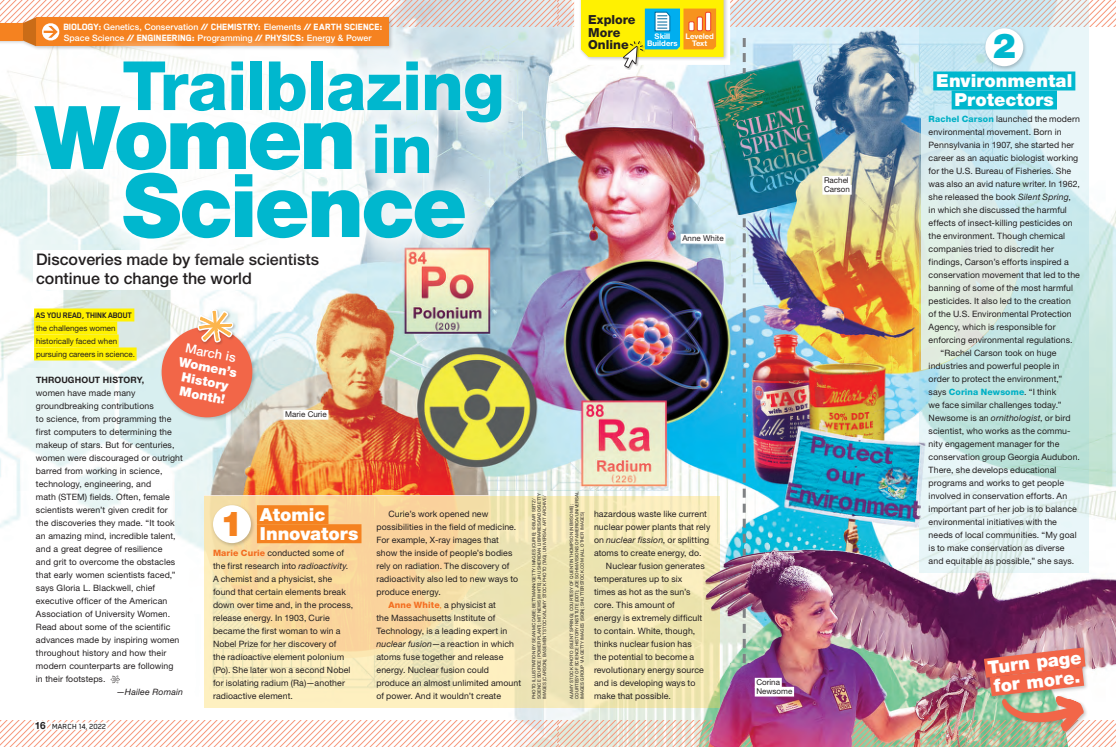
<style>
.page{position:relative;width:1116px;height:747px;background:#fff}
.page>*{position:absolute;margin:0;border:0;box-sizing:border-box;transform-origin:0 0}
.HED{font:900 88px "Helvetica Neue LT Std";letter-spacing:-.035em;color:#00b7ce}
.HED-2{font:800 68px "Helvetica Neue LT Std";letter-spacing:-.015em;color:#00b7ce}
.CALLOUT{font:900 34.5px "Helvetica Neue LT Std";color:#f58220}
.CALLOUT-2{font:900 34.5px "Helvetica Neue LT Std";color:#00b7ce}
.HED-3{font:900 18px "Helvetica Neue LT Std";color:#fff}
.DEK{font:500 16px "Helvetica Neue LT Std";color:#231f20}
.CALLOUT-3{font:900 12.8px "Helvetica Neue LT Std";color:#fff}
.CALLOUT-4{font:500 12.8px "Helvetica Neue LT Std";color:#fff}
.CALLOUT_LedeIn{font:800 12.5px/12.5px "Helvetica Neue LT Std";color:#231f20}
.TEXT_sans_med{font:800 10.5px "Blender";letter-spacing:-.02em;color:#fff}
.EssentialQuestion{font:700 9.2px "Blender";letter-spacing:-.04em;color:#231f20}
.TEXT_sans_book{font:8.8px/13px "Helvetica Neue LT Std";letter-spacing:.01em;color:#231f20}
.TEXT_sans_med-2{font:500 8.8px "Helvetica Neue LT Std";letter-spacing:.005em;color:#fff}
.TEXT_sans_book-2{font:italic 8.8px "Helvetica Neue LT Std";letter-spacing:.015em;color:#231f20}
.t1{font:500 8.5px "Blender";color:#231f20}
.EssentialQuestion-2{font:8px "Helvetica Neue LT Std";color:#231f20}
.CALLOUT-5{font:8px "Helvetica Neue LT Std";color:#231f20}
.CALLOUT_LedeIn-2{font:700 7.8px/7.5px "Helvetica Neue LT Std";letter-spacing:.005em;color:#fff;text-align:center}
.CREDIT_Book{font:4.5px/5.3px "Helvetica Neue LT Std";color:#231f20}
.s1{font-family:"Helvetica Neue LT Std";font-weight:500;font-size:8.8px}
.s2{font-family:"Blender";font-weight:800;font-size:10.5px}
.s3{font-weight:700}
.s4{font-family:"Chippies By Wassco"}
.s5{font-family:"Helvetica Neue LT Std";font-weight:700;font-size:10px}
.s6{font-weight:800;color:#f36e21}
.s7{font-style:italic}
.s8{color:#f58220}
.s9{font-weight:800;color:#00b0c5}
</style>
<div class="page">
<img style="left:0;top:0;width:1116px;height:747px">
<p class="TEXT_sans_med" style="left:64px;top:21px;width:321px">BIOLOGY: <span class="s1">Genetics, Conservation</span> // CHEMISTRY: <span class="s1">Elements</span> // EARTH SCIENCE:</p>
<p class="TEXT_sans_med-2" style="left:64px;top:32px;width:309px">Space Science <span class="s2">// ENGINEERING:</span> Programming <span class="s2">// PHYSICS:</span> Energy &amp; Power</p>
<p class="HED-2" style="left:122px;top:45px;width:384px">Trailblazing</p>
<p class="HED" style="left:35px;top:85px;width:323px">Women</p>
<p class="HED" style="left:122px;top:153px;width:347px">Science</p>
<p class="HED-2" style="left:371px;top:108px;width:63px">in</p>
<p class="DEK" style="left:36px;top:250px;width:285px">Discoveries made by female scientists</p>
<p class="DEK" style="left:36px;top:269px;width:217px">continue to change the world</p>
<p class="EssentialQuestion" style="left:36px;top:310px;width:98px">AS YOU READ, THINK ABOUT</p>
<p class="EssentialQuestion-2" style="left:36px;top:323px;width:81px">the challenges women</p>
<p class="EssentialQuestion-2" style="left:36px;top:336px;width:83px">historically faced when</p>
<p class="EssentialQuestion-2" style="left:36px;top:349px;width:101px">pursuing careers in science.</p>
<p class="CALLOUT-4" style="left:187px;top:340px;width:53px;rotate:11deg">March is</p>
<p class="CALLOUT-3" style="left:180px;top:354px;width:61px;rotate:11deg">Women’s</p>
<p class="CALLOUT-3" style="left:183px;top:369px;width:49px;rotate:11deg">History</p>
<p class="TEXT_sans_book" style="left:36px;top:373px;width:149px"><span class="s3">THROUGHOUT HISTORY,<br></span>women have made many groundbreaking contributions<br>to science, from programming the first computers to determining the makeup of stars. But for centuries, women were discouraged or outright barred from working in science, technology, engineering, and<br>math (STEM) fields. Often, female scientists weren’t given credit for<br>the discoveries they made. “It took an amazing mind, incredible talent, and a great degree of resilience<br>and grit to overcome the obstacles that early women scientists faced,” says Gloria L. Blackwell, chief executive officer of the American<br>Association of University Women.<br>Read about some of the scientific advances made by inspiring women throughout history and how their modern counterparts are following<br>in their footsteps. <span class="s4">9</span></p>
<p class="TEXT_sans_book-2" style="left:116px;top:687px;width:68px">—Hailee Romain</p>
<p class="t1" style="left:35px;top:721px;width:73px"><span class="s5">16</span> MARCH 14,2022</p>
<p class="CALLOUT-3" style="left:181px;top:383px;width:48px;rotate:11deg">Month!</p>
<p class="CALLOUT-5" style="left:285px;top:410px;width:43px">Marie Curie</p>
<p class="HED-3" style="left:260px;top:504px;width:67px">Atomic</p>
<p class="HED-3" style="left:260px;top:523px;width:100px">Innovators</p>
<p class="TEXT_sans_book" style="left:213px;top:546px;width:142px"><span class="s6">Marie Curie</span> conducted some of the first research into <span class="s7">radioactivity</span>.<br>A chemist and a physicist, she found that certain elements break down over time and, in the process, release energy. In 1903, Curie became the first woman to win a<br>Nobel Prize for her discovery of<br>the radioactive element polonium (Po). She later won a second Nobel for isolating radium (Ra)—another radioactive element.</p>
<p class="CALLOUT" style="left:220px;top:504px;width:25px">1</p>
<p class="TEXT_sans_book" style="left:377px;top:507px;width:143px;text-indent:12px">Curie’s work opened new possibilities in the field of medicine.<br>For example, X-ray images that show the inside of people’s bodies rely on radiation. The discovery of radioactivity also led to new ways to produce energy.</p>
<p class="TEXT_sans_book" style="left:377px;top:598px;width:146px;text-indent:12px"><span class="s6">Anne White</span><span class="s8">,</span> a physicist at<br>the Massachusetts Institute of<br>Technology, is a leading expert in <span class="s7">nuclear fusion</span>—a reaction in which atoms fuse together and release energy. Nuclear fusion could produce an almost unlimited amount of power. And it wouldn’t create</p>
<p class="CALLOUT_LedeIn" style="left:588px;top:14px;width:49px">Explore</p>
<p class="CALLOUT_LedeIn" style="left:588px;top:26px;width:42px">More<br>Online</p>
<p class="CALLOUT_LedeIn-2" style="left:647px;top:32px;width:32px">Skill<br>Builders</p>
<p class="CALLOUT_LedeIn-2" style="left:686px;top:32px;width:30px">Leveled<br>Text</p>
<p class="CALLOUT-5" style="left:682px;top:234px;width:43px">Anne White</p>
<p class="CREDIT_Book" style="left:531px;top:699px;width:207px;rotate:-90deg">PHOTO ILLUSTRATION BY SEAN MCCABE; BETTMANN/GETTY IMAGES (CURIE); ©BLAIR SEITZ/<br>SCIENCE SOURCE (POWER PLANT); MIT NEWS (WHITE); JHU SHERIDAN LIBRARIES/GADO/GETTY<br>IMAGES (CARSON); BASEMENT STOCK/ALAMY STOCK PHOTO (TAG); UNIVERSAL ART ARCHIVE/</p>
<p class="CREDIT_Book" style="left:569px;top:699px;width:209px;rotate:-90deg">ALAMY STOCK PHOTO (SILENT SPRING); COURTESY OF QUENTIN THOMPSON (NEWSOME);<br>COURTESY OF SCIENCE HISTORY INSTITUTE (DDT); JOE SOHM/VISIONS OF AMERICA/UNIVERSAL<br>IMAGES GROUP VIA GETTY IMAGES (SIGN); SHUTTERSTOCK.COM (ALL OTHER IMAGES)</p>
<p class="TEXT_sans_book" style="left:594px;top:507px;width:118px">hazardous waste like current nuclear power plants that rely on <span class="s7">nuclear fission</span>, or splitting atoms to create energy, do.</p>
<p class="TEXT_sans_book" style="left:594px;top:559px;width:112px;text-indent:12px">Nuclear fusion generates temperatures up to six times as hot as the sun’s core. This amount of<br>energy is extremely difficult to contain. White, though, thinks nuclear fusion has the potential to become a revolutionary energy source and is developing ways to make that possible.</p>
<p class="CALLOUT-5" style="left:824px;top:176px;width:26px">Rachel</p>
<p class="CALLOUT-5" style="left:824px;top:185px;width:27px">Carson</p>
<p class="CALLOUT-5" style="left:756px;top:678px;width:25px">Corina</p>
<p class="CALLOUT-5" style="left:756px;top:687px;width:37px">Newsome</p>
<p class="CALLOUT-2" style="left:993px;top:25px;width:25px">2</p>
<p class="HED-3" style="left:936px;top:70px;width:138px">Environmental</p>
<p class="HED-3" style="left:955px;top:89px;width:101px">Protectors</p>
<p class="TEXT_sans_book" style="left:929px;top:112px;width:153px"><span class="s9">Rachel Carson</span> launched the modern environmental movement. Born in Pennsylvania in 1907, she started her career as an aquatic biologist working for the U.S. Bureau of Fisheries. She was also an avid nature writer. In 1962, she released the book <span class="s7">Silent Spring</span>, in which she discussed the harmful effects of insect-killing pesticides on the environment. Though chemical companies tried to discredit her findings, Carson’s efforts inspired a conservation movement that led to the banning of some of the most harmful pesticides. It also led to the creation of the U.S. Environmental Protection Agency, which is responsible for enforcing environmental regulations.</p>
<p class="TEXT_sans_book" style="left:929px;top:346px;width:153px;text-indent:12px">“Rachel Carson took on huge industries and powerful people in order to protect the environment,” says <span class="s9">Corina Newsome</span>. “I think<br>we face similar challenges today.” Newsome is an <span class="s7">ornithologist</span>, or bird scientist, who works as the commu&shy;nity engagement manager for the conservation group Georgia Audubon.<br>There, she develops educational programs and works to get people involved in conservation efforts. An important part of her job is to balance environmental initiatives with the needs of local communities. “My goal is to make conservation as diverse and equitable as possible,” she says.</p>
<p class="HED-3" style="left:987px;top:657px;width:96px;rotate:-7deg">Turn page</p>
<p class="HED-3" style="left:992px;top:676px;width:88px;rotate:-7deg">for more.</p>
</div>
